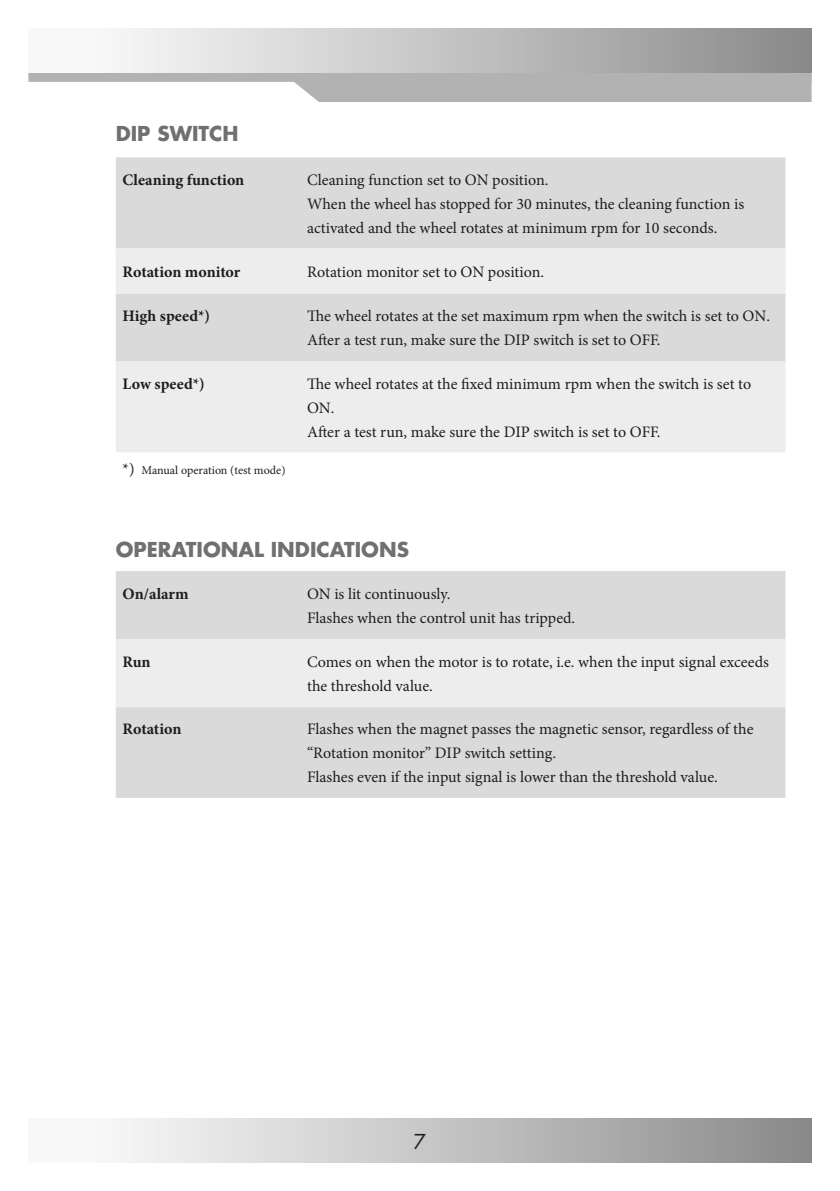
<style>
.page{position:relative;width:840px;height:1191px;background:#fff}
.page>*{position:absolute;margin:0;border:0;box-sizing:border-box;transform-origin:0 0}
.t1{font:700 20px "Futura";color:#70706f}
.t2{font:20px "Futura Std";color:#1d1d1b}
.t3{font:16px/24px "Minion Pro";letter-spacing:-.005em;color:#1d1d1b}
.t4{font:700 16px "Minion Pro";color:#1d1d1b}
.t5{font:12px "Minion Pro";color:#1d1d1b}
.s1{font-size:16px}
</style>
<div class="page">
<div style="left:28px;top:1118px;width:783px;height:44px;background:linear-gradient(to right,#fff,#8c8c8b)"></div>
<div style="left:28px;top:63px;width:783px;height:19px;background:linear-gradient(to right,#b2b2b2,#b2b2b2)"></div>
<div style="left:28px;top:28px;width:783px;height:44px;background:linear-gradient(to right,#fff,#8c8c8b)"></div>
<div style="left:284px;top:75px;width:527px;height:27px;background:#b2b2b2"></div>
<div style="left:116px;top:157px;width:669px;height:91px;background:#dadada"></div>
<svg style="left:116px;top:248px;width:669px;height:204px;background:#e6e6e6"></svg>
<div style="left:116px;top:571px;width:669px;height:227px;background:#dadada"></div>
<div style="left:116px;top:639px;width:669px;height:68px;background:#ededed"></div>
<p class="t1" style="left:116px;top:120px;width:124px">DIP SWITCH</p>
<p class="t4" style="left:122px;top:168px;width:123px">Cleaning function</p>
<p class="t3" style="left:307px;top:167px;width:438px">Cleaning function set to ON position.<br>When the wheel has stopped for 30 minutes, the cleaning function is activated and the wheel rotates at minimum rpm for 10 seconds.</p>
<p class="t4" style="left:122px;top:260px;width:119px">Rotation monitor</p>
<p class="t3" style="left:307px;top:260px;width:238px">Rotation monitor set to ON position.</p>
<p class="t4" style="left:122px;top:305px;width:89px">High speed*)</p>
<p class="t3" style="left:307px;top:304px;width:464px">The wheel rotates at the set maximum rpm when the switch is set to ON.<br>After a test run, make sure the DIP switch is set to OFF.</p>
<p class="t4" style="left:122px;top:372px;width:84px">Low speed*)</p>
<p class="t3" style="left:307px;top:372px;width:445px">The wheel rotates at the fixed minimum rpm when the switch is set to<br>ON.<br>After a test run, make sure the DIP switch is set to OFF.</p>
<p class="t5" style="left:123px;top:462px;width:164px"><span class="s1">*)</span> Manual operation (test mode)</p>
<p class="t1" style="left:116px;top:536px;width:294px">OPERATIONAL INDICATIONS</p>
<p class="t4" style="left:122px;top:582px;width:67px">On/alarm</p>
<p class="t3" style="left:307px;top:582px;width:269px">ON is lit continuously.<br>Flashes when the control unit has tripped.</p>
<p class="t4" style="left:122px;top:650px;width:30px">Run</p>
<p class="t3" style="left:307px;top:650px;width:463px">Comes on when the motor is to rotate, i.e. when the input signal exceeds the threshold value.</p>
<p class="t4" style="left:122px;top:718px;width:60px">Rotation</p>
<p class="t3" style="left:307px;top:717px;width:447px">Flashes when the magnet passes the magnetic sensor, regardless of the “Rotation monitor” DIP switch setting.<br>Flashes even if the input signal is lower than the threshold value.</p>
<p class="t2" style="left:413px;top:1129px;width:14px">7</p>
</div>
